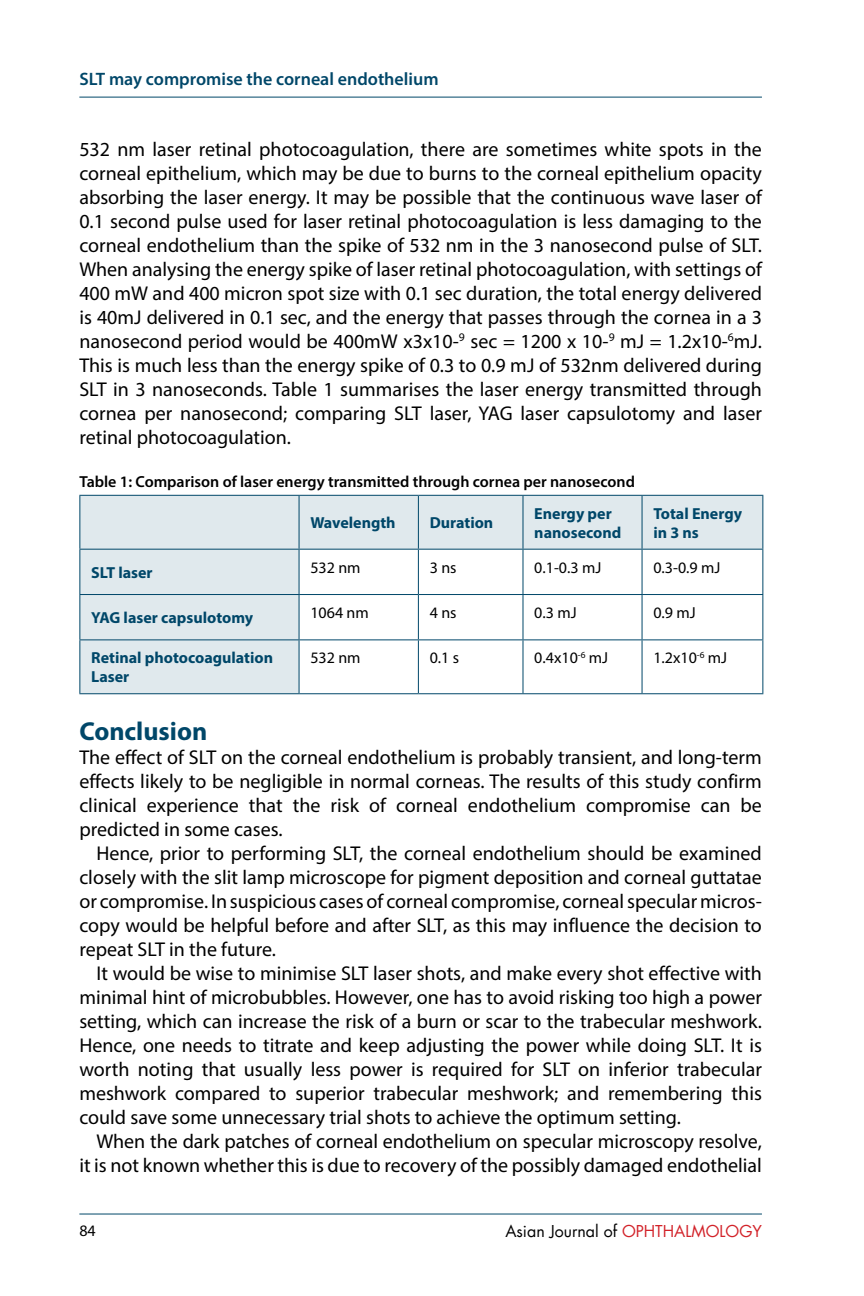
<style>
.page{position:relative;width:864px;height:1296px;background:#fff}
.page>*{position:absolute;margin:0;border:0;box-sizing:border-box;transform-origin:0 0}
.t1{font:700 26px "Myriad Pro";color:#004769}
.t2{font:20px/24px "Myriad Pro";color:#000;text-align:justify}
.t3{font:600 18px "Myriad Pro";color:#004769}
.t4{font:700 16px/19.2px "Myriad Pro";color:#004769}
.t5{font:16px "Myriad Pro";color:#000}
.t6{font:600 16px "Myriad Pro";color:#000}
.t7{font:16px "Futura LT";color:#000}
.s1{color:#d2232a}
</style>
<div class="page">
<hr style="left:79px;top:97px;width:683px;height:1px;background:#004769">
<hr style="left:79px;top:1214px;width:683px;height:1px;background:#004769">
<svg style="left:80px;top:496px;width:682px;height:197px;fill:#e0e9ed"></svg>
<hr style="left:522px;top:496px;width:1px;height:53px;background:#004769">
<hr style="left:642px;top:496px;width:1px;height:53px;background:#004769">
<hr style="left:522px;top:550px;width:1px;height:44px;background:#004769">
<hr style="left:642px;top:550px;width:1px;height:44px;background:#004769">
<hr style="left:418px;top:594px;width:105px;height:1px;background:#004769">
<hr style="left:523px;top:594px;width:119px;height:1px;background:#004769">
<hr style="left:522px;top:595px;width:1px;height:44px;background:#004769">
<hr style="left:642px;top:594px;width:121px;height:1px;background:#004769">
<hr style="left:642px;top:595px;width:1px;height:44px;background:#004769">
<hr style="left:418px;top:639px;width:105px;height:1px;background:#004769">
<hr style="left:523px;top:639px;width:119px;height:1px;background:#004769">
<hr style="left:522px;top:640px;width:1px;height:53px;background:#004769">
<hr style="left:642px;top:639px;width:121px;height:1px;background:#004769">
<hr style="left:642px;top:640px;width:1px;height:53px;background:#004769">
<hr style="left:299px;top:549px;width:119px;height:1px;background:#004769">
<hr style="left:299px;top:550px;width:1px;height:44px;background:#004769">
<hr style="left:418px;top:550px;width:1px;height:44px;background:#004769">
<hr style="left:299px;top:594px;width:119px;height:1px;background:#004769">
<hr style="left:299px;top:595px;width:1px;height:44px;background:#004769">
<hr style="left:418px;top:595px;width:1px;height:44px;background:#004769">
<hr style="left:299px;top:639px;width:119px;height:1px;background:#004769">
<hr style="left:299px;top:640px;width:1px;height:53px;background:#004769">
<hr style="left:418px;top:640px;width:1px;height:53px;background:#004769">
<hr style="left:299px;top:693px;width:119px;height:1px;background:#004769">
<hr style="left:79px;top:594px;width:220px;height:1px;background:#004769">
<hr style="left:79px;top:639px;width:220px;height:1px;background:#004769">
<hr style="left:762px;top:550px;width:1px;height:44px;background:#004769">
<hr style="left:762px;top:595px;width:1px;height:44px;background:#004769">
<hr style="left:762px;top:640px;width:1px;height:53px;background:#004769">
<hr style="left:418px;top:693px;width:105px;height:1px;background:#004769">
<hr style="left:523px;top:693px;width:119px;height:1px;background:#004769">
<hr style="left:642px;top:693px;width:121px;height:1px;background:#004769">
<hr style="left:79px;top:495px;width:220px;height:1px;background:#004769">
<hr style="left:299px;top:495px;width:119px;height:1px;background:#004769">
<hr style="left:418px;top:495px;width:105px;height:1px;background:#004769">
<hr style="left:523px;top:495px;width:119px;height:1px;background:#004769">
<hr style="left:642px;top:495px;width:121px;height:1px;background:#004769">
<hr style="left:762px;top:496px;width:1px;height:53px;background:#004769">
<hr style="left:79px;top:549px;width:220px;height:1px;background:#004769">
<hr style="left:418px;top:549px;width:105px;height:1px;background:#004769">
<hr style="left:523px;top:549px;width:119px;height:1px;background:#004769">
<hr style="left:642px;top:549px;width:121px;height:1px;background:#004769">
<hr style="left:79px;top:496px;width:1px;height:53px;background:#004769">
<hr style="left:299px;top:496px;width:1px;height:53px;background:#004769">
<hr style="left:418px;top:496px;width:1px;height:53px;background:#004769">
<hr style="left:79px;top:550px;width:1px;height:44px;background:#004769">
<hr style="left:79px;top:595px;width:1px;height:44px;background:#004769">
<hr style="left:79px;top:640px;width:1px;height:53px;background:#004769">
<hr style="left:79px;top:693px;width:220px;height:1px;background:#004769">
<p class="t3" style="left:79px;top:68px;width:361px">SLT may compromise the corneal endothelium</p>
<p class="t2" style="left:79px;top:137px;width:684px">532 nm laser retinal photocoagulation, there are sometimes white spots in the corneal epithelium, which may be due to burns to the corneal epithelium opacity absorbing the laser energy. It may be possible that the continuous wave laser of 0.1 second pulse used for laser retinal photocoagulation is less damaging to the corneal endothelium than the spike of 532 nm in the 3 nanosecond pulse of SLT.<br>When analysing the energy spike of laser retinal photocoagulation, with settings of 400 mW and 400 micron spot size with 0.1 sec duration, the total energy delivered is 40mJ delivered in 0.1 sec, and the energy that passes through the cornea in a 3 nanosecond period would be 400mW x3x10-<sup>9</sup> sec = 1200 x 10-<sup>9</sup> mJ = 1.2x10-<sup>6</sup>mJ.<br>This is much less than the energy spike of 0.3 to 0.9 mJ of 532nm delivered during SLT in 3 nanoseconds. Table 1 summarises the laser energy transmitted through cornea per nanosecond; comparing SLT laser, YAG laser capsulotomy and laser retinal photocoagulation.</p>
<p class="t6" style="left:79px;top:471px;width:557px">Table 1: Comparison of laser energy transmitted through cornea per nanosecond</p>
<p class="t4" style="left:310px;top:513px;width:87px">Wavelength</p>
<p class="t4" style="left:430px;top:513px;width:65px">Duration</p>
<p class="t4" style="left:534px;top:503px;width:89px">Energy per nanosecond</p>
<p class="t4" style="left:653px;top:503px;width:90px">Total Energy in 3 ns</p>
<p class="t4" style="left:91px;top:562px;width:63px">SLT laser</p>
<p class="t5" style="left:310px;top:557px;width:52px">532 nm</p>
<p class="t5" style="left:430px;top:557px;width:28px">3 ns</p>
<p class="t5" style="left:534px;top:557px;width:69px">0.1-0.3 mJ</p>
<p class="t5" style="left:653px;top:557px;width:69px">0.3-0.9 mJ</p>
<p class="t4" style="left:91px;top:608px;width:164px">YAG laser capsulotomy</p>
<p class="t5" style="left:310px;top:603px;width:60px">1064 nm</p>
<p class="t5" style="left:430px;top:603px;width:28px">4 ns</p>
<p class="t5" style="left:534px;top:603px;width:44px">0.3 mJ</p>
<p class="t5" style="left:653px;top:603px;width:44px">0.9 mJ</p>
<p class="t4" style="left:91px;top:648px;width:183px">Retinal photocoagulation<br>Laser</p>
<p class="t5" style="left:310px;top:648px;width:52px">532 nm</p>
<p class="t5" style="left:430px;top:648px;width:31px">0.1 s</p>
<p class="t5" style="left:534px;top:648px;width:75px">0.4x10<sup>-6</sup> mJ</p>
<p class="t5" style="left:653px;top:648px;width:75px">1.2x10<sup>-6</sup> mJ</p>
<h1 class="t1" style="left:79px;top:714px;width:129px">Conclusion</h1>
<p class="t2" style="left:79px;top:745px;width:684px">The effect of SLT on the corneal endothelium is probably transient, and long-term effects likely to be negligible in normal corneas. The results of this study confirm clinical experience that the risk of corneal endothelium compromise can be predicted in some cases.</p>
<p class="t2" style="left:79px;top:841px;width:684px;text-indent:17px">Hence, prior to performing SLT, the corneal endothelium should be examined closely with the slit lamp microscope for pigment deposition and corneal guttatae or compromise. In suspicious cases of corneal compromise, corneal specular micros&shy;copy would be helpful before and after SLT, as this may influence the decision to repeat SLT in the future.</p>
<p class="t2" style="left:79px;top:961px;width:684px;text-indent:17px">It would be wise to minimise SLT laser shots, and make every shot effective with minimal hint of microbubbles. However, one has to avoid risking too high a power setting, which can increase the risk of a burn or scar to the trabecular meshwork.<br>Hence, one needs to titrate and keep adjusting the power while doing SLT. It is worth noting that usually less power is required for SLT on inferior trabecular meshwork compared to superior trabecular meshwork; and remembering this could save some unnecessary trial shots to achieve the optimum setting.</p>
<p class="t2" style="left:79px;top:1129px;width:684px;text-align:right">When the dark patches of corneal endothelium on specular microscopy resolve,<br>it is not known whether this is due to recovery of the possibly damaged endothelial</p>
<p class="t5" style="left:79px;top:1221px;width:18px">84</p>
<p class="t7" style="left:505px;top:1221px;width:258px">Asian Journal of <span class="s1">OPHTHALMOLOGY</span></p>
</div>
